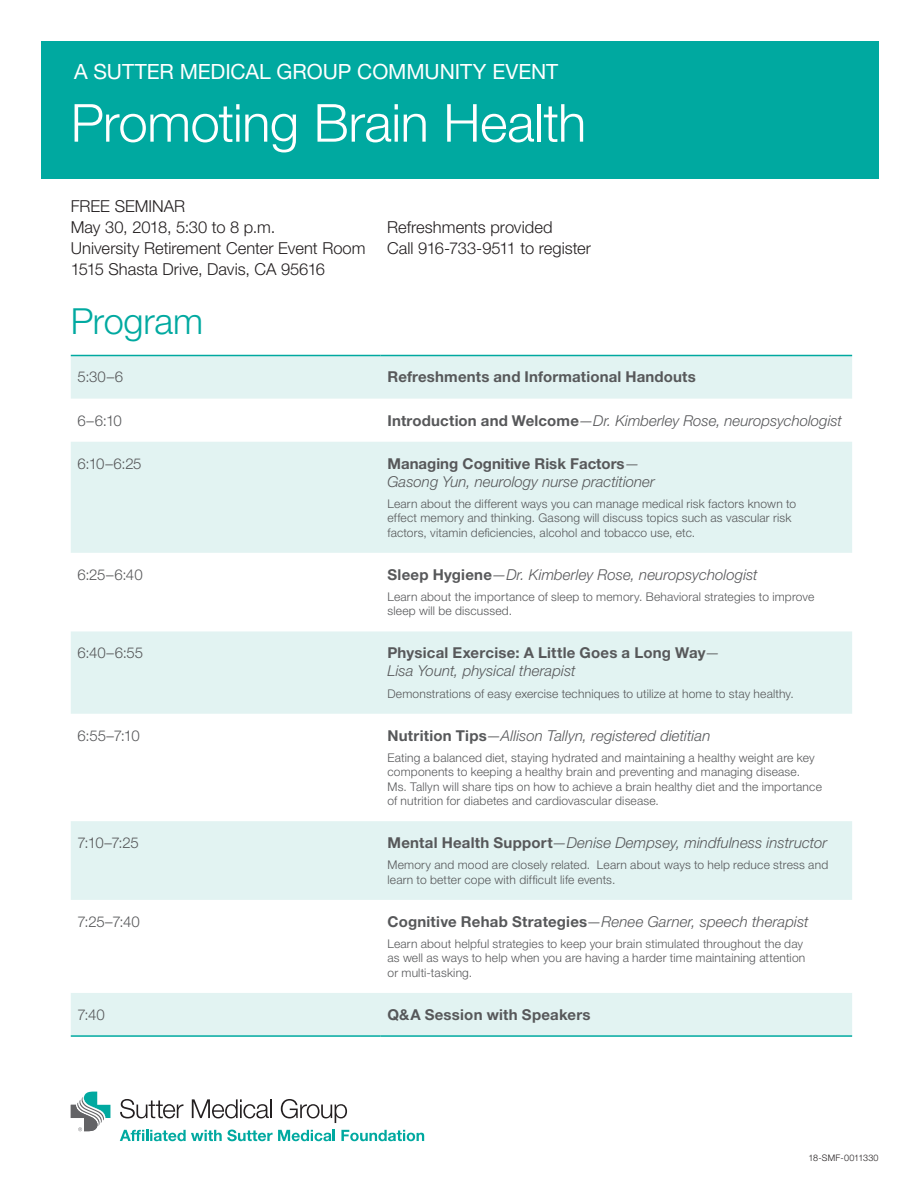
<style>
.page{position:relative;width:918px;height:1187px;background:#fff}
.page>*{position:absolute;margin:0;border:0;box-sizing:border-box;transform-origin:0 0}
.t1{font:300 52.5px "Helvetica Neue LT Std";letter-spacing:-.01em;color:#fff}
.t2{font:300 36px "Helvetica Neue LT Std";letter-spacing:-.005em;color:#00a9a0}
.t3{font:21px "Helvetica Neue LT Std";letter-spacing:-.005em;color:#fff}
.t4{font:300 16.5px/21px "Helvetica Neue LT Std";color:#231f20}
.t5{font:italic 300 15px/18px "Helvetica Neue LT Std";letter-spacing:.005em;color:#57585a}
.t6{font:700 15px/18px "Helvetica Neue LT Std";letter-spacing:.01em;color:#57585a}
.t7{font:300 15px "Helvetica Neue LT Std";letter-spacing:-.025em;color:#57585a}
.t8{font:300 12px/14.4px "Helvetica Neue LT Std";letter-spacing:.015em;color:#57585a}
.t9{font:300 9px "Helvetica Neue LT Std";letter-spacing:.02em;color:#231f20}
.s1{font-weight:700;font-style:normal}
.s2{font-weight:300;font-style:italic}
</style>
<div class="page">
<div style="left:41px;top:41px;width:837px;height:137px;background:#00a9a0"></div>
<svg style="left:120px;top:1099px;width:63px;height:19px"></svg>
<svg style="left:192px;top:1099px;width:79px;height:19px"></svg>
<svg style="left:281px;top:1099px;width:66px;height:24px"></svg>
<svg style="left:120px;top:1130px;width:65px;height:11px"></svg>
<svg style="left:191px;top:1130px;width:30px;height:11px"></svg>
<svg style="left:227px;top:1129px;width:45px;height:12px"></svg>
<svg style="left:278px;top:1130px;width:57px;height:11px"></svg>
<svg style="left:341px;top:1130px;width:83px;height:11px"></svg>
<svg style="left:71px;top:1091px;width:39px;height:40px"></svg>
<svg style="left:71px;top:356px;width:780px;height:679px;fill:#e2f3f2"></svg>
<hr style="left:71px;top:355px;width:309px;height:1px;background:#00a9a0">
<hr style="left:380px;top:355px;width:471px;height:1px;background:#00a9a0">
<hr style="left:71px;top:1035px;width:309px;height:2px;background:#00a9a0">
<hr style="left:380px;top:1035px;width:471px;height:2px;background:#00a9a0">
<h3 class="t3" style="left:74px;top:59px;width:485px">A SUTTER MEDICAL GROUP COMMUNITY EVENT</h3>
<h1 class="t1" style="left:71px;top:91px;width:516px">Promoting Brain Health</h1>
<h3 class="t4" style="left:71px;top:195px;width:296px">FREE SEMINAR<br>May 30, 2018, 5:30 to 8 p.m.<br>University Retirement Center Event Room<br>1515 Shasta Drive, Davis, CA 95616</h3>
<h2 class="t2" style="left:71px;top:299px;width:134px">Program</h2>
<h3 class="t4" style="left:387px;top:216px;width:205px">Refreshments provided<br>Call 916-733-9511 to register</h3>
<p class="t7" style="left:77px;top:368px;width:47px">5:30–6</p>
<p class="t6" style="left:387px;top:368px;width:310px">Refreshments and Informational Handouts</p>
<p class="t7" style="left:77px;top:411px;width:46px">6–6:10</p>
<p class="t5" style="left:387px;top:411px;width:455px"><span class="s1">Introduction and Welcome</span>—Dr. Kimberley Rose, neuropsychologist</p>
<p class="t7" style="left:77px;top:454px;width:66px">6:10–6:25</p>
<p class="t5" style="left:387px;top:454px;width:269px"><span class="s1">Managing Cognitive Risk Factors</span>—<br>Gasong Yun, neurology nurse practitioner</p>
<p class="t8" style="left:387px;top:496px;width:410px">Learn about the different ways you can manage medical risk factors known to effect memory and thinking. Gasong will discuss topics such as vascular risk factors, vitamin deficiencies, alcohol and tobacco use, etc.</p>
<p class="t7" style="left:77px;top:565px;width:67px">6:25–6:40</p>
<p class="t5" style="left:387px;top:565px;width:371px"><span class="s1">Sleep Hygiene</span>—Dr. Kimberley Rose, neuropsychologist</p>
<p class="t8" style="left:387px;top:589px;width:428px">Learn about the importance of sleep to memory. Behavioral strategies to improve sleep will be discussed.</p>
<p class="t7" style="left:77px;top:644px;width:67px">6:40–6:55</p>
<p class="t6" style="left:387px;top:644px;width:334px">Physical Exercise: A Little Goes a Long Way<span class="s2">—<br>Lisa Yount, physical therapist</span></p>
<p class="t8" style="left:387px;top:686px;width:407px">Demonstrations of easy exercise techniques to utilize at home to stay healthy.</p>
<p class="t7" style="left:77px;top:726px;width:64px">6:55–7:10</p>
<p class="t5" style="left:387px;top:726px;width:324px"><span class="s1">Nutrition Tips</span>—Allison Tallyn, registered dietitian</p>
<p class="t8" style="left:387px;top:750px;width:435px">Eating a balanced diet, staying hydrated and maintaining a healthy weight are key components to keeping a healthy brain and preventing and managing disease.<br>Ms. Tallyn will share tips on how to achieve a brain healthy diet and the importance of nutrition for diabetes and cardiovascular disease.</p>
<p class="t7" style="left:77px;top:834px;width:63px">7:10–7:25</p>
<p class="t5" style="left:387px;top:834px;width:441px"><span class="s1">Mental Health Support</span>—Denise Dempsey, mindfulness instructor</p>
<p class="t8" style="left:387px;top:857px;width:442px">Memory and mood are closely related. Learn about ways to help reduce stress and learn to better cope with difficult life events.</p>
<p class="t7" style="left:77px;top:912px;width:64px">7:25–7:40</p>
<p class="t5" style="left:387px;top:912px;width:422px"><span class="s1">Cognitive Rehab Strategies</span>—Renee Garner, speech therapist</p>
<p class="t8" style="left:387px;top:936px;width:419px">Learn about helpful strategies to keep your brain stimulated throughout the day as well as ways to help when you are having a harder time maintaining attention or multi-tasking.</p>
<p class="t7" style="left:77px;top:1005px;width:29px">7:40</p>
<p class="t6" style="left:387px;top:1005px;width:204px">Q&amp;A Session with Speakers</p>
<p class="t9" style="left:808px;top:1152px;width:71px">18-SMF-0011330</p>
</div>
